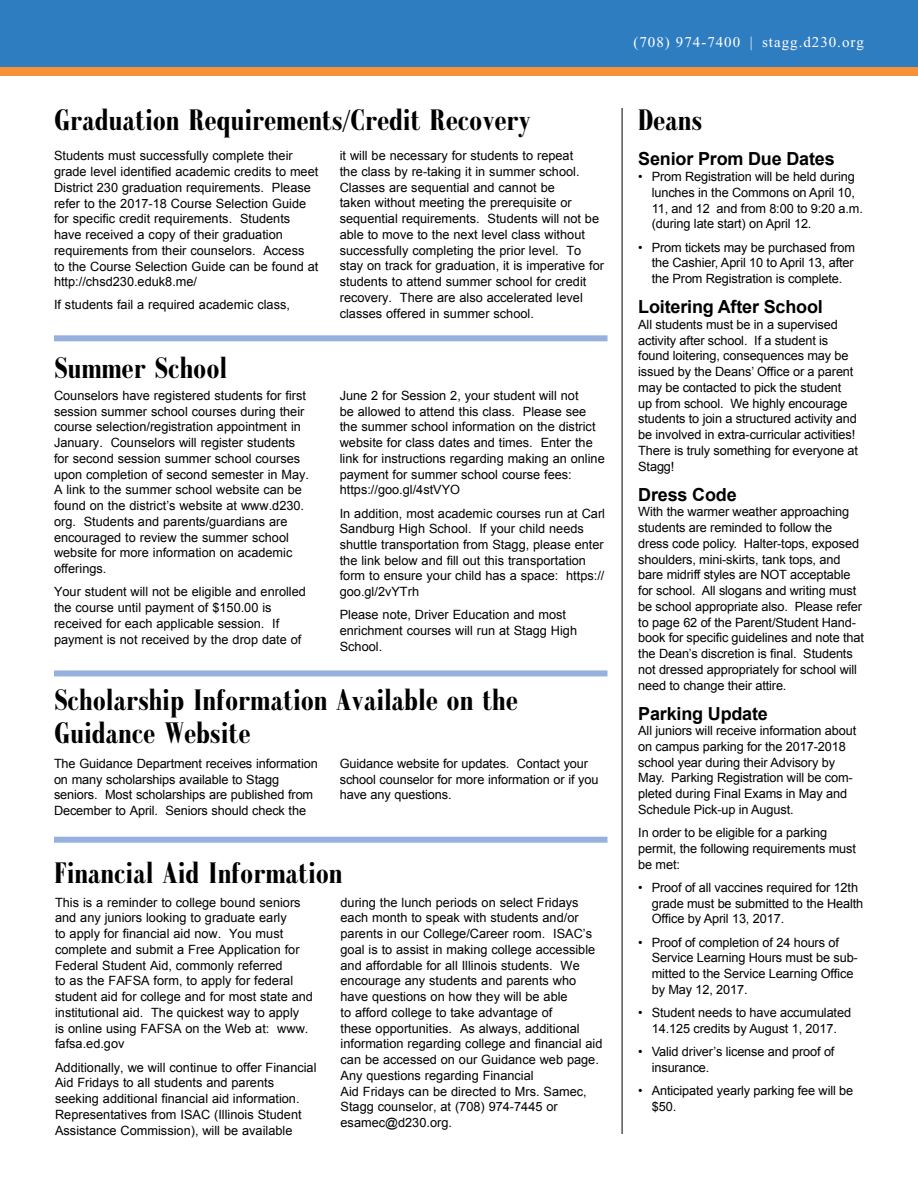
<style>
.page{position:relative;width:918px;height:1188px;background:#fff}
.page>*{position:absolute;margin:0;border:0;box-sizing:border-box;transform-origin:0 0}
.t1{font:700 30px/33px "Galileo FLF";color:#000}
.t2{font:700 18px "Arial";letter-spacing:-.01em;color:#000}
.t3{font:15px "Times New Roman";letter-spacing:.065em;color:#fff}
.t4{font:12.75px/15.8px "Arial";color:#000}
</style>
<div class="page">
<div style="left:0;top:0;width:918px;height:68px;background:#2f7dc1"></div>
<div style="left:0;top:68px;width:918px;height:8px;background:#f79239"></div>
<div style="left:54px;top:335px;width:554px;height:6px;background:#96b1dd"></div>
<div style="left:54px;top:837px;width:554px;height:6px;background:#96b1dd"></div>
<div style="left:54px;top:670px;width:554px;height:6px;background:#96b1dd"></div>
<hr style="left:622px;top:108px;width:1px;height:1026px;background:#000">
<h1 class="t1" style="left:54px;top:105px;width:479px">Graduation Requirements/Credit Recovery</h1>
<p class="t4" style="left:54px;top:148px;width:266px">Students must successfully complete their grade level identified academic credits to meet District 230 graduation requirements. Please refer to the 2017-18 Course Selection Guide for specific credit requirements. Students have received a copy of their graduation requirements from their counselors. Access<br>to the Course Selection Guide can be found at http://chsd230.eduk8.me/</p>
<p class="t4" style="left:54px;top:297px;width:237px">If students fail a required academic class,</p>
<h1 class="t1" style="left:54px;top:353px;width:175px">Summer School</h1>
<p class="t4" style="left:54px;top:388px;width:257px">Counselors have registered students for first session summer school courses during their course selection/registration appointment in January. Counselors will register students for second session summer school courses upon completion of second semester in May.<br>A link to the summer school website can be found on the district’s website at www.d230. org. Students and parents/guardians are encouraged to review the summer school website for more information on academic offerings.</p>
<p class="t4" style="left:54px;top:584px;width:253px">Your student will not be eligible and enrolled the course until payment of $150.00 is received for each applicable session. If payment is not received by the drop date of</p>
<p class="t4" style="left:340px;top:148px;width:266px">it will be necessary for students to repeat<br>the class by re-taking it in summer school.<br>Classes are sequential and cannot be<br>taken without meeting the prerequisite or sequential requirements. Students will not be able to move to the next level class without successfully completing the prior level. To stay on track for graduation, it is imperative for students to attend summer school for credit recovery. There are also accelerated level classes offered in summer school.</p>
<p class="t4" style="left:340px;top:388px;width:267px">June 2 for Session 2, your student will not<br>be allowed to attend this class. Please see the summer school information on the district website for class dates and times. Enter the link for instructions regarding making an online payment for summer school course fees: https://goo.gl/4stVYO</p>
<p class="t4" style="left:340px;top:505px;width:267px">In addition, most academic courses run at Carl Sandburg High School. If your child needs shuttle transportation from Stagg, please enter the link below and fill out this transportation form to ensure your child has a space: https:// goo.gl/2vYTrh</p>
<p class="t4" style="left:340px;top:607px;width:239px">Please note, Driver Education and most enrichment courses will run at Stagg High<br>School.</p>
<h1 class="t1" style="left:54px;top:685px;width:465px">Scholarship Information Available on the<br>Guidance Website</h1>
<p class="t4" style="left:54px;top:756px;width:265px">The Guidance Department receives information on many scholarships available to Stagg seniors. Most scholarships are published from December to April. Seniors should check the</p>
<p class="t4" style="left:340px;top:756px;width:260px">Guidance website for updates. Contact your school counselor for more information or if you have any questions.</p>
<h1 class="t1" style="left:54px;top:858px;width:290px">Financial Aid Information</h1>
<p class="t4" style="left:55px;top:894px;width:260px">This is a reminder to college bound seniors and any juniors looking to graduate early<br>to apply for financial aid now. You must complete and submit a Free Application for Federal Student Aid, commonly referred<br>to as the FAFSA form, to apply for federal student aid for college and for most state and institutional aid. The quickest way to apply<br>is online using FAFSA on the Web at: www. fafsa.ed.gov</p>
<p class="t4" style="left:55px;top:1059px;width:263px">Additionally, we will continue to offer Financial Aid Fridays to all students and parents seeking additional financial aid information.<br>Representatives from ISAC (Illinois Student Assistance Commission), will be available</p>
<p class="t4" style="left:341px;top:894px;width:263px">during the lunch periods on select Fridays each month to speak with students and/or parents in our College/Career room. ISAC’s goal is to assist in making college accessible and affordable for all Illinois students. We encourage any students and parents who have questions on how they will be able<br>to afford college to take advantage of<br>these opportunities. As always, additional information regarding college and financial aid can be accessed on our Guidance web page.<br>Any questions regarding Financial<br>Aid Fridays can be directed to Mrs. Samec, Stagg counselor, at (708) 974-7445 or esamec@d230.org.</p>
<p class="t3" style="left:633px;top:34px;width:232px">(708) 974-7400 | stagg.d230.org</p>
<h1 class="t1" style="left:638px;top:105px;width:65px">Deans</h1>
<h2 class="t2" style="left:638px;top:147px;width:198px">Senior Prom Due Dates</h2>
<p class="t4" style="left:652px;top:169px;width:213px;text-indent:-14px">• Prom Registration will be held during lunches in the Commons on April 10, 11, and 12 and from 8:00 to 9:20 a.m. (during late start) on April 12.</p>
<p class="t4" style="left:652px;top:239px;width:205px;text-align:justify;text-indent:-14px">• Prom tickets may be purchased from the Cashier, April 10 to April 13, after the Prom Registration is complete.</p>
<h2 class="t2" style="left:638px;top:295px;width:186px">Loitering After School</h2>
<p class="t4" style="left:638px;top:317px;width:221px">All students must be in a supervised activity after school. If a student is found loitering, consequences may be issued by the Deans’ Office or a parent may be contacted to pick the student up from school. We highly encourage students to join a structured activity and be involved in extra-curricular activities!<br>There is truly something for everyone at Stagg!</p>
<h2 class="t2" style="left:638px;top:482px;width:100px">Dress Code</h2>
<p class="t4" style="left:638px;top:504px;width:227px">With the warmer weather approaching students are reminded to follow the dress code policy. Halter-tops, exposed shoulders, mini-skirts, tank tops, and bare midriff styles are NOT acceptable for school. All slogans and writing must be school appropriate also. Please refer to page 62 of the Parent/Student Hand&shy;book for specific guidelines and note that the Dean’s discretion is final. Students not dressed appropriately for school will need to change their attire.</p>
<h2 class="t2" style="left:638px;top:701px;width:131px">Parking Update</h2>
<p class="t4" style="left:638px;top:723px;width:219px">All juniors will receive information about on campus parking for the 2017-2018 school year during their Advisory by May. Parking Registration will be com&shy;pleted during Final Exams in May and Schedule Pick-up in August.</p>
<p class="t4" style="left:638px;top:825px;width:219px">In order to be eligible for a parking permit, the following requirements must be met:</p>
<p class="t4" style="left:652px;top:880px;width:213px;text-indent:-14px">• Proof of all vaccines required for 12th grade must be submitted to the Health<br>Office by April 13, 2017.</p>
<p class="t4" style="left:652px;top:934px;width:208px;text-indent:-14px">• Proof of completion of 24 hours of<br>Service Learning Hours must be sub&shy;mitted to the Service Learning Office by May 12, 2017.</p>
<p class="t4" style="left:638px;top:1005px;width:214px;text-align:center">• Student needs to have accumulated<br>14.125 credits by August 1, 2017.</p>
<p class="t4" style="left:652px;top:1044px;width:184px;text-indent:-14px">• Valid driver’s license and proof of insurance.</p>
<p class="t4" style="left:652px;top:1083px;width:203px;text-indent:-14px">• Anticipated yearly parking fee will be $50.</p>
</div>
